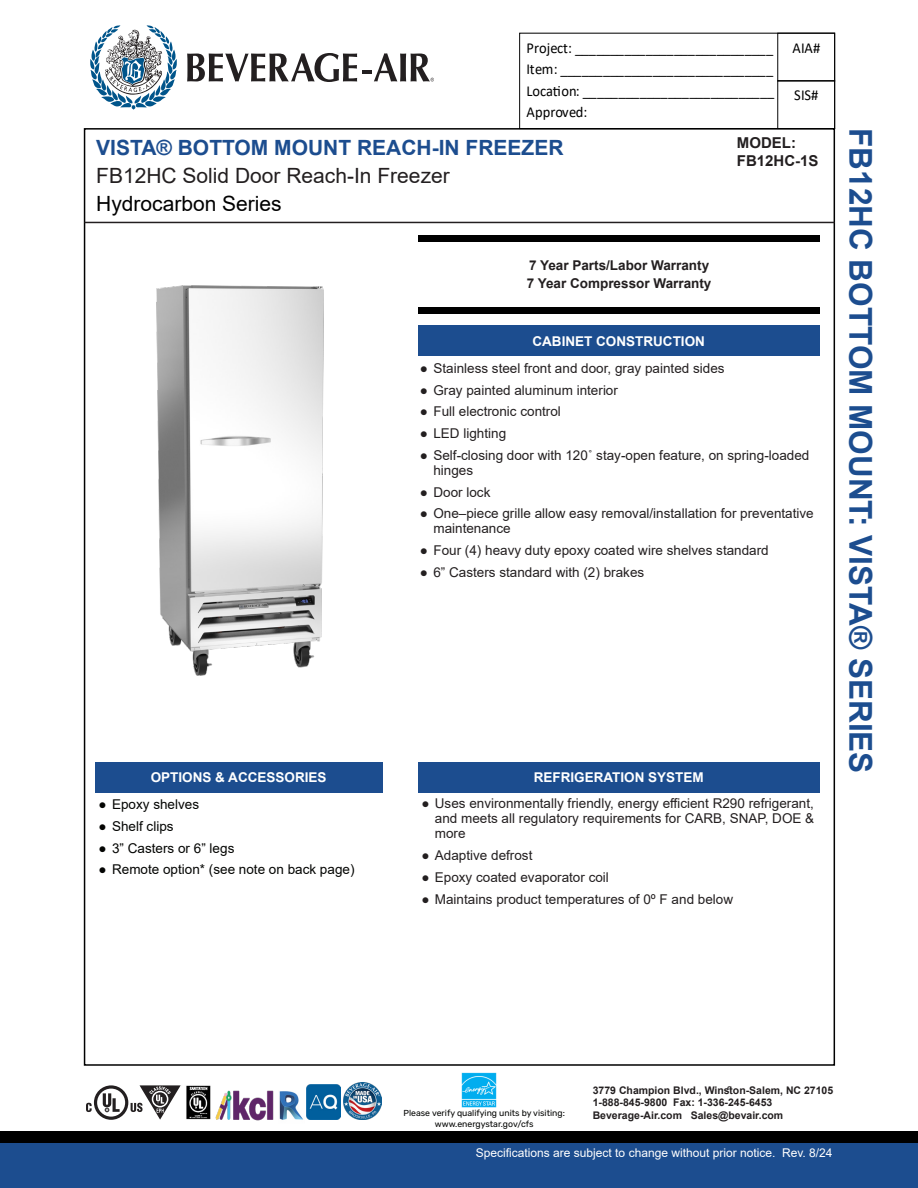
<style>
.page{position:relative;width:918px;height:1188px;background:#fff}
.page>*{position:absolute;margin:0;border:0;box-sizing:border-box;transform-origin:0 0}
.t1{font:700 31.5px "Arial";color:#1c4d8f}
.t2{font:700 21px "Arial";color:#1c4d8f}
.t3{font:21px "Arial";color:#231f20}
.t4{font:21px "Arial";color:#000}
.t5{font:15.15px/21.5px "Calibri";color:#000;text-align:justify;scale:.95 1}
.t6{font:700 15px/18px "Arial";color:#231f20}
.t7{font:13.5px/15px "Arial";color:#231f20}
.t8{font:13.5px "Arial";color:#040503}
.t9{font:700 13.5px "Arial";color:#fff}
.t10{font:700 13.5px/18px "Arial";color:#231f20}
.t11{font:12px "Arial";color:#fff}
.t12{font:700 10.5px/12.6px "Arial";color:#231f20}
.Paragraph_Style_1{font:8.7px "Rubik";color:#040503}
</style>
<div class="page">
<div style="left:519px;top:33px;width:316px;height:96px;border:1px solid #000"></div>
<div style="left:777px;top:33px;width:58px;height:48px;border:1px solid #000"></div>
<div style="left:777px;top:80px;width:58px;height:49px;border:1px solid #000"></div>
<hr style="left:84px;top:222px;width:751px;height:1px;background:#231f20">
<div style="left:0;top:1131px;width:918px;height:22px;background:#000"></div>
<div style="left:0;top:1143px;width:918px;height:45px;background:#1c4d8f"></div>
<svg style="left:187px;top:53px;width:170px;height:29px"></svg>
<svg style="left:90px;top:25px;width:87px;height:85px"></svg>
<svg style="left:363px;top:53px;width:71px;height:28px"></svg>
<img style="left:156px;top:285px;width:168px;height:391px">
<div style="left:418px;top:326px;width:402px;height:30px;background:#1c4d8f"></div>
<div style="left:418px;top:762px;width:402px;height:30px;background:#1c4d8f"></div>
<div style="left:95px;top:762px;width:287px;height:30px;background:#1c4d8f"></div>
<img style="left:344px;top:1082px;width:37px;height:38px">
<img style="left:215px;top:1090px;width:58px;height:31px">
<img style="left:279px;top:1091px;width:25px;height:29px">
<img style="left:307px;top:1085px;width:33px;height:35px">
<svg style="left:86px;top:1085px;width:95px;height:35px"></svg>
<img style="left:186px;top:1085px;width:25px;height:35px">
<img style="left:461px;top:1072px;width:35px;height:36px">
<div style="left:418px;top:236px;width:402px;height:6px;background:#000"></div>
<div style="left:418px;top:307px;width:402px;height:7px;background:#000"></div>
<p class="t5" style="left:526px;top:37px;width:262px">Project: ____________________________ Item: ______________________________ Location: ___________________________ Approved:</p>
<p class="t5" style="left:793px;top:37px;width:31px">AIA#</p>
<p class="t5" style="left:794px;top:84px;width:27px">SIS#</p>
<p class="t2" style="left:96px;top:133px;width:469px">VISTA® BOTTOM MOUNT REACH-IN FREEZER</p>
<p class="t3" style="left:96px;top:161px;width:355px">FB12HC Solid Door Reach-In Freezer</p>
<p class="t4" style="left:96px;top:189px;width:187px">Hydrocarbon Series</p>
<p class="t10" style="left:527px;top:257px;width:186px">7 Year Parts/Labor Warranty<br>7 Year Compressor Warranty</p>
<p class="t9" style="left:532px;top:331px;width:174px">CABINET CONSTRUCTION</p>
<p class="t6" style="left:737px;top:134px;width:83px">MODEL:<br>FB12HC-1S</p>
<p class="t7" style="left:420px;top:361px;width:306px">● Stainless steel front and door, gray painted sides</p>
<p class="t7" style="left:420px;top:382px;width:200px">● Gray painted aluminum interior</p>
<p class="t7" style="left:420px;top:404px;width:143px">● Full electronic control</p>
<p class="t7" style="left:420px;top:426px;width:88px">● LED lighting</p>
<p class="t7" style="left:433px;top:448px;width:377px;text-indent:-14px">● Self-closing door with 120˚ stay-open feature, on spring-loaded hinges</p>
<p class="t7" style="left:420px;top:484px;width:72px">● Door lock</p>
<p class="t7" style="left:433px;top:506px;width:382px;text-indent:-14px">● One–piece grille allow easy removal/installation for preventative maintenance</p>
<p class="t7" style="left:420px;top:543px;width:350px">● Four (4) heavy duty epoxy coated wire shelves standard</p>
<p class="t7" style="left:420px;top:565px;width:226px">● 6” Casters standard with (2) brakes</p>
<p class="t9" style="left:151px;top:768px;width:177px">OPTIONS &amp; ACCESSORIES</p>
<p class="t9" style="left:534px;top:768px;width:172px">REFRIGERATION SYSTEM</p>
<p class="t8" style="left:99px;top:795px;width:102px">● Epoxy shelves</p>
<p class="t8" style="left:99px;top:817px;width:77px">● Shelf clips</p>
<p class="t8" style="left:99px;top:839px;width:137px">● 3” Casters or 6” legs</p>
<p class="t8" style="left:99px;top:860px;width:257px">● Remote option* (see note on back page)</p>
<p class="t7" style="left:435px;top:796px;width:381px;text-align:justify;text-indent:-14px">● Uses environmentally friendly, energy efficient R290 refrigerant, and meets all regulatory requirements for CARB, SNAP, DOE &amp; more</p>
<p class="t7" style="left:421px;top:848px;width:113px">● Adaptive defrost</p>
<p class="t7" style="left:421px;top:870px;width:189px">● Epoxy coated evaporator coil</p>
<p class="t7" style="left:421px;top:891px;width:313px">● Maintains product temperatures of 0º F and below</p>
<p class="t1" style="left:883px;top:128px;width:647px;rotate:90deg">FB12HC BOTTOM MOUNT: VISTA® SERIES</p>
<p class="Paragraph_Style_1" style="left:404px;top:1108px;width:163px">Please verify qualifying units by visiting:</p>
<p class="Paragraph_Style_1" style="left:435px;top:1119px;width:100px">www.energystar.gov/cfs</p>
<p class="t12" style="left:593px;top:1084px;width:242px">3779 Champion Blvd., Winston-Salem, NC 27105<br>1-888-845-9800 Fax: 1-336-245-6453<br>Beverage-Air.com Sales@bevair.com</p>
<p class="t11" style="left:476px;top:1145px;width:358px">Specifications are subject to change without prior notice. Rev. 8/24</p>
</div>
